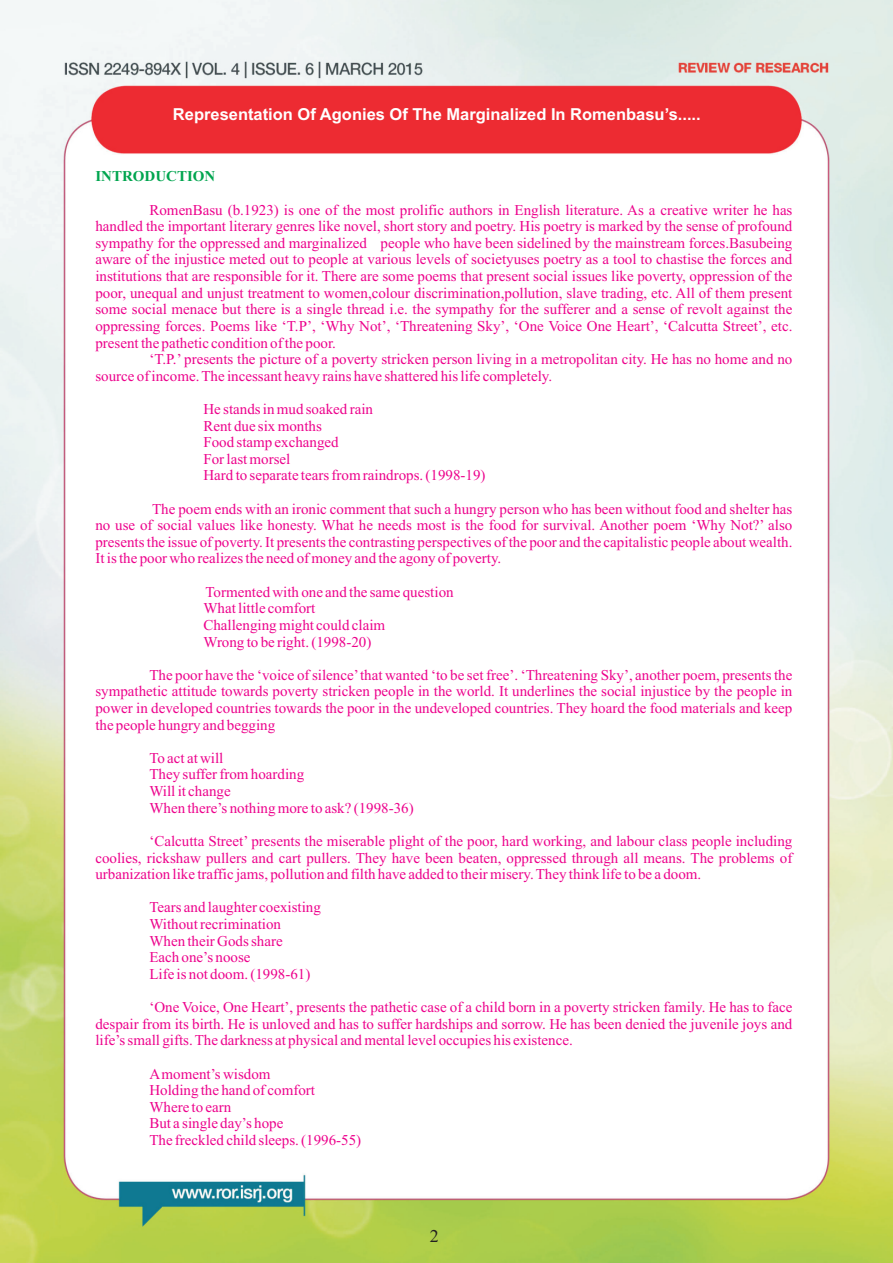
<style>
.page{position:relative;width:893px;height:1263px;background:#fff}
.page>*{position:absolute;margin:0;border:0;box-sizing:border-box;transform-origin:0 0}
.t1{font:18px "Times New Roman";color:#231f20}
.t2{font:700 16.5px "Arial";color:#fff}
.t3{font:15px/16.6px "Times New Roman";color:#ed028c}
.t4{font:700 15px "Times New Roman";color:#00a54f}
</style>
<div class="page">
<img style="left:0;top:0;width:893px;height:1263px">
<p class="t2" style="left:173px;top:108px;width:529px">Representation Of Agonies Of The Marginalized In Romenbasu’s.....</p>
<p class="t4" style="left:95px;top:171px;width:122px">INTRODUCTION</p>
<p class="t3" style="left:95px;top:203px;width:698px;text-align:justify;text-indent:54px">RomenBasu (b.1923) is one of the most prolific authors in English literature. As a creative writer he has handled the important literary genres like novel, short story and poetry. His poetry is marked by the sense of profound sympathy for the oppressed and marginalized people who have been sidelined by the mainstream forces.Basubeing aware of the injustice meted out to people at various levels of societyuses poetry as a tool to chastise the forces and institutions that are responsible for it. There are some poems that present social issues like poverty, oppression of the poor, unequal and unjust treatment to women,colour discrimination,pollution, slave trading, etc. All of them present some social menace but there is a single thread i.e. the sympathy for the sufferer and a sense of revolt against the oppressing forces. Poems like ‘T.P’, ‘Why Not’, ‘Threatening Sky’, ‘One Voice One Heart’, ‘Calcutta Street’, etc. present the pathetic condition of the poor.</p>
<p class="t3" style="left:95px;top:352px;width:698px;text-indent:54px">‘T.P.’ presents the picture of a poverty stricken person living in a metropolitan city. He has no home and no source of income. The incessant heavy rains have shattered his life completely.</p>
<p class="t3" style="left:203px;top:402px;width:284px">He stands in mud soaked rain<br>Rent due six months<br>Food stamp exchanged<br>For last morsel<br>Hard to separate tears from raindrops. (1998-19)</p>
<p class="t3" style="left:95px;top:502px;width:698px;text-align:justify;text-indent:57px">The poem ends with an ironic comment that such a hungry person who has been without food and shelter has no use of social values like honesty. What he needs most is the food for survival. Another poem ‘Why Not?’ also presents the issue of poverty. It presents the contrasting perspectives of the poor and the capitalistic people about wealth.<br>It is the poor who realizes the need of money and the agony of poverty.</p>
<p class="t3" style="left:203px;top:585px;width:252px">Tormented with one and the same question<br>What little comfort<br>Challenging might could claim<br>Wrong to be right. (1998-20)</p>
<p class="t3" style="left:95px;top:668px;width:698px;text-align:justify;text-indent:54px">The poor have the ‘voice of silence’that wanted ‘to be set free’. ‘Threatening Sky’, another poem, presents the sympathetic attitude towards poverty stricken people in the world. It underlines the social injustice by the people in power in developed countries towards the poor in the undeveloped countries. They hoard the food materials and keep the people hungry and begging</p>
<p class="t3" style="left:149px;top:751px;width:266px">To act at will<br>They suffer from hoarding<br>Will it change<br>When there’s nothing more to ask? (1998-36)</p>
<p class="t3" style="left:95px;top:834px;width:698px;text-align:justify;text-indent:54px">‘Calcutta Street’ presents the miserable plight of the poor, hard working, and labour class people including coolies, rickshaw pullers and cart pullers. They have been beaten, oppressed through all means. The problems of urbanization like traffic jams, pollution and filth have added to their misery. They think life to be a doom.</p>
<p class="t3" style="left:149px;top:900px;width:173px">Tears and laughter coexisting<br>Without recrimination<br>When their Gods share<br>Each one’s noose<br>Life is not doom. (1998-61)</p>
<p class="t3" style="left:95px;top:1000px;width:698px;text-align:justify;text-indent:54px">‘One Voice, One Heart’, presents the pathetic case of a child born in a poverty stricken family. He has to face despair from its birth. He is unloved and has to suffer hardships and sorrow. He has been denied the juvenile joys and life’s small gifts. The darkness at physical and mental level occupies his existence.</p>
<p class="t3" style="left:149px;top:1067px;width:213px">Amoment’s wisdom<br>Holding the hand of comfort<br>Where to earn<br>But a single day’s hope<br>The freckled child sleeps. (1996-55)</p>
<p class="t1" style="left:430px;top:1229px;width:10px">2</p>
</div>
